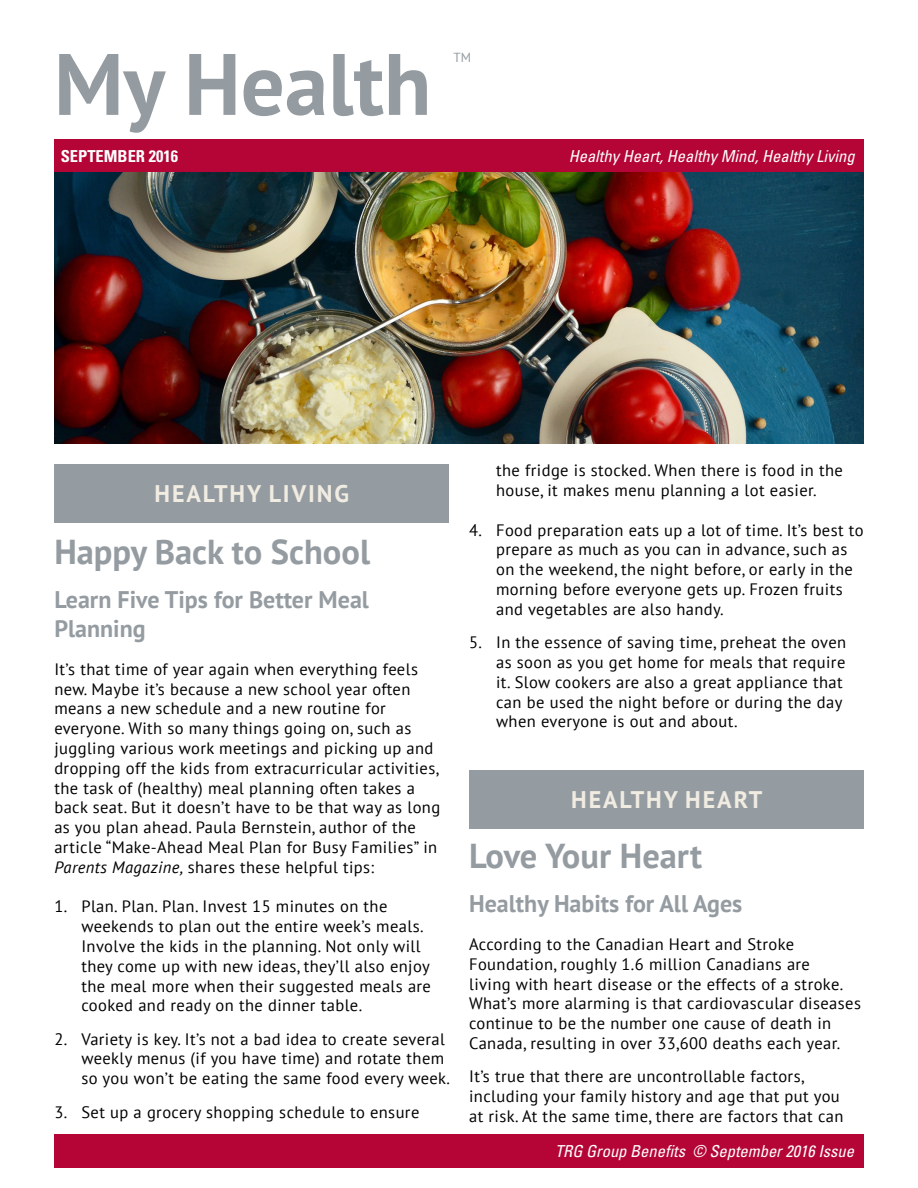
<style>
.page{position:relative;width:918px;height:1188px;background:#fff}
.page>*{position:absolute;margin:0;border:0;box-sizing:border-box;transform-origin:0 0}
.t1{font:700 87px "PT Sans";color:#959ca1}
.t2{font:700 34.5px "PT Sans";color:#959ca1}
.t3{font:700 24px/28.8px "PT Sans";color:#959ca1}
.t4{font:700 24px "PT Sans";letter-spacing:.08em;color:#f1ece2}
.t5{font:16.5px/19.8px "PT Sans";letter-spacing:.025em;color:#000}
.t6{font:italic condensed 16.5px "Univers";color:#fff}
.t7{font:700 condensed 16.5px "Univers";color:#fff}
.t8{font:13.05px "PT Sans";color:#959ca1}
.s1{font-style:italic}
</style>
<div class="page">
<div style="left:54px;top:139px;width:810px;height:34px;background:#b50536"></div>
<div style="left:54px;top:1134px;width:810px;height:34px;background:#b50536"></div>
<img style="left:54px;top:173px;width:810px;height:271px">
<div style="left:469px;top:770px;width:395px;height:59px;background:#959ca1"></div>
<div style="left:55px;top:464px;width:394px;height:58px;background:#959ca1"></div>
<h1 class="t1" style="left:54px;top:27px;width:379px">My Health</h1>
<p class="t8" style="left:453px;top:49px;width:19px">TM</p>
<p class="t7" style="left:61px;top:146px;width:119px">SEPTEMBER 2016</p>
<p class="t6" style="left:569px;top:146px;width:287px">Healthy Heart, Healthy Mind, Healthy Living</p>
<p class="t4" style="left:154px;top:478px;width:196px">HEALTHY LIVING</p>
<p class="t2" style="left:54px;top:529px;width:317px">Happy Back to School</p>
<p class="t3" style="left:54px;top:585px;width:316px">Learn Five Tips for Better Meal<br>Planning</p>
<p class="t5" style="left:54px;top:659px;width:387px">It’s that time of year again when everything feels new. Maybe it’s because a new school year often means a new schedule and a new routine for everyone. With so many things going on, such as juggling various work meetings and picking up and dropping off the kids from extracurricular activities, the task of (healthy) meal planning often takes a back seat. But it doesn’t have to be that way as long as you plan ahead. Paula Bernstein, author of the article “Make-Ahead Meal Plan for Busy Families” in <span class="s1">Parents Magazine,</span> shares these helpful tips:</p>
<p class="t5" style="left:81px;top:896px;width:351px;text-indent:-27px">1. Plan. Plan. Plan. Invest 15 minutes on the weekends to plan out the entire week’s meals.<br>Involve the kids in the planning. Not only will they come up with new ideas, they’ll also enjoy the meal more when their suggested meals are cooked and ready on the dinner table.</p>
<p class="t5" style="left:81px;top:1029px;width:370px;text-indent:-27px">2. Variety is key. It’s not a bad idea to create several weekly menus (if you have time) and rotate them so you won’t be eating the same food every week.</p>
<p class="t5" style="left:54px;top:1101px;width:367px">3. Set up a grocery shopping schedule to ensure</p>
<p class="t5" style="left:496px;top:460px;width:348px">the fridge is stocked. When there is food in the house, it makes menu planning a lot easier.</p>
<p class="t5" style="left:496px;top:520px;width:369px;text-indent:-27px">4. Food preparation eats up a lot of time. It’s best to prepare as much as you can in advance, such as on the weekend, the night before, or early in the morning before everyone gets up. Frozen fruits and vegetables are also handy.</p>
<p class="t5" style="left:496px;top:632px;width:352px;text-indent:-27px">5. In the essence of saving time, preheat the oven as soon as you get home for meals that require it. Slow cookers are also a great appliance that can be used the night before or during the day when everyone is out and about.</p>
<p class="t4" style="left:571px;top:784px;width:193px">HEALTHY HEART</p>
<p class="t2" style="left:469px;top:833px;width:235px">Love Your Heart</p>
<p class="t3" style="left:469px;top:889px;width:275px">Healthy Habits for All Ages</p>
<p class="t5" style="left:469px;top:934px;width:393px">According to the Canadian Heart and Stroke Foundation, roughly 1.6 million Canadians are<br>living with heart disease or the effects of a stroke.<br>What’s more alarming is that cardiovascular diseases continue to be the number one cause of death in Canada, resulting in over 33,600 deaths each year.</p>
<p class="t5" style="left:469px;top:1066px;width:376px">It’s true that there are uncontrollable factors, including your family history and age that put you at risk. At the same time, there are factors that can</p>
<p class="t6" style="left:555px;top:1141px;width:301px">TRG Group Benefits © September 2016 Issue</p>
</div>
